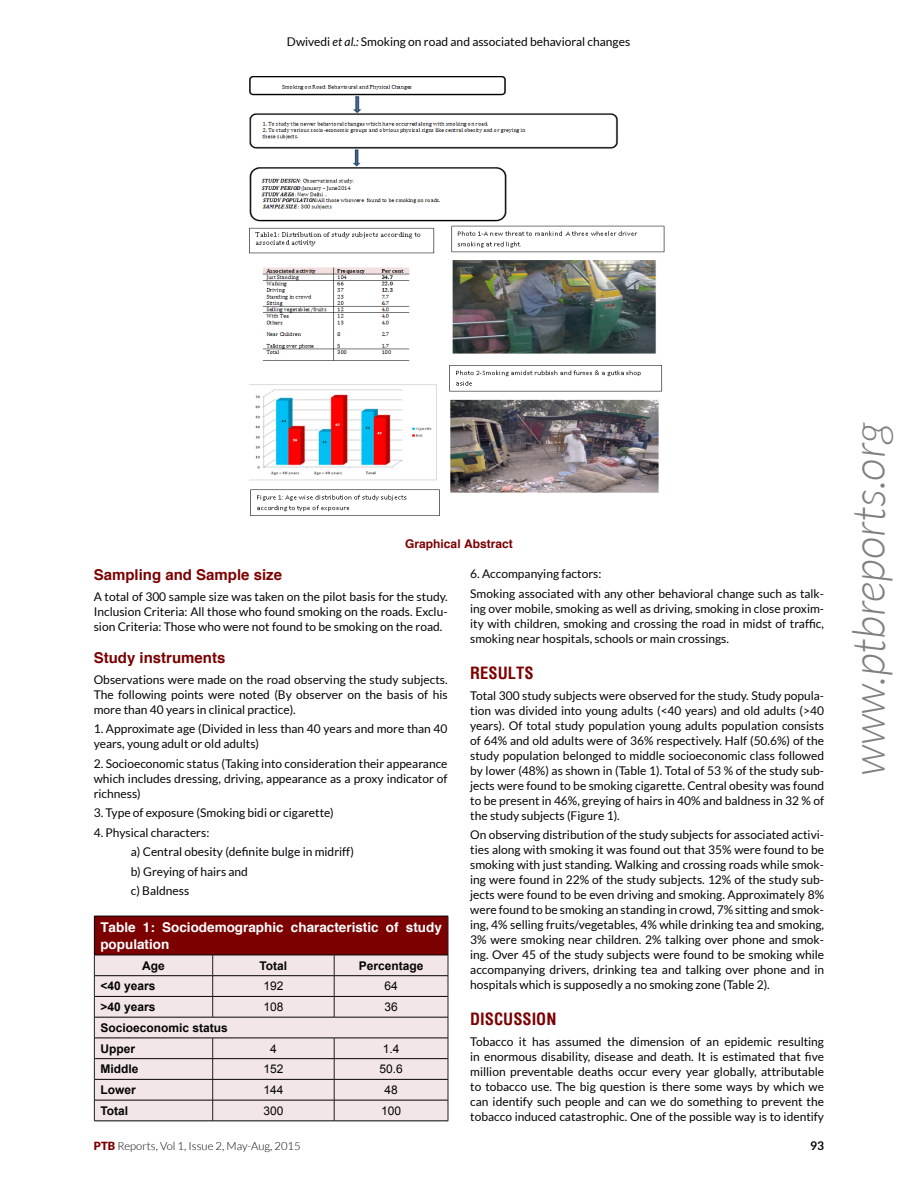
<style>
.page{position:relative;width:918px;height:1188px;background:#fff}
.page>*{position:absolute;margin:0;border:0;box-sizing:border-box;transform-origin:0 0}
.No_Spacing{font:italic 300 45px "Lato";color:#808080}
.t1{font:700 condensed 16.5px "Helvetica";color:#7c0000}
.t2{font:700 15px "Helvetica";color:#7c0000}
.Table_Caption{font:700 13.5px/16.5px "Helvetica";color:#fff}
.Body_Text{font:12px/15px "Lato";color:#050406;text-align:justify}
.TCH{font:700 12px "Arial";color:#050406}
.Tb_Txt{font:12px "Arial";color:#050406}
.Fig_caption{font:700 12px "Helvetica";color:#7c0000}
.t3{font:700 12px "Lato";color:#050406}
.t4{font:300 11.25px "Lato";color:#050406}
.s1{font-style:italic}
.s2{font-weight:900;color:#7c0000}
</style>
<div class="page">
<div style="left:94px;top:916px;width:354px;height:39px;background:#7c0000"></div>
<svg style="left:95px;top:956px;width:353px;height:165px;background:#ebe0e0"></svg>
<hr style="left:94px;top:916px;width:1px;height:39px;background:#050406">
<hr style="left:94px;top:916px;width:119px;height:1px;background:#050406">
<hr style="left:213px;top:916px;width:121px;height:1px;background:#050406">
<hr style="left:334px;top:916px;width:114px;height:1px;background:#050406">
<hr style="left:448px;top:916px;width:1px;height:39px;background:#231f20">
<svg style="left:94px;top:956px;width:1px;height:165px"></svg>
<hr style="left:94px;top:955px;width:119px;height:1px;background:#050406">
<hr style="left:213px;top:955px;width:121px;height:1px;background:#050406">
<hr style="left:334px;top:955px;width:114px;height:1px;background:#050406">
<svg style="left:212px;top:955px;width:1px;height:62px"></svg>
<svg style="left:334px;top:955px;width:1px;height:62px"></svg>
<svg style="left:212px;top:1039px;width:1px;height:82px"></svg>
<svg style="left:334px;top:1039px;width:1px;height:82px"></svg>
<svg style="left:448px;top:955px;width:1px;height:166px"></svg>
<hr style="left:95px;top:975px;width:118px;height:1px;background:#050406">
<hr style="left:213px;top:975px;width:121px;height:1px;background:#050406">
<hr style="left:334px;top:975px;width:114px;height:1px;background:#050406">
<hr style="left:95px;top:996px;width:118px;height:1px;background:#050406">
<hr style="left:213px;top:996px;width:121px;height:1px;background:#050406">
<hr style="left:334px;top:996px;width:114px;height:1px;background:#050406">
<hr style="left:95px;top:1017px;width:118px;height:1px;background:#050406">
<hr style="left:213px;top:1017px;width:121px;height:1px;background:#050406">
<hr style="left:334px;top:1017px;width:114px;height:1px;background:#050406">
<hr style="left:95px;top:1038px;width:118px;height:1px;background:#050406">
<hr style="left:213px;top:1038px;width:121px;height:1px;background:#050406">
<hr style="left:334px;top:1038px;width:114px;height:1px;background:#050406">
<hr style="left:95px;top:1058px;width:118px;height:1px;background:#050406">
<hr style="left:213px;top:1058px;width:121px;height:1px;background:#050406">
<hr style="left:334px;top:1058px;width:114px;height:1px;background:#050406">
<hr style="left:95px;top:1079px;width:118px;height:1px;background:#050406">
<hr style="left:213px;top:1079px;width:121px;height:1px;background:#050406">
<hr style="left:334px;top:1079px;width:114px;height:1px;background:#050406">
<hr style="left:95px;top:1100px;width:118px;height:1px;background:#050406">
<hr style="left:213px;top:1100px;width:121px;height:1px;background:#050406">
<hr style="left:334px;top:1100px;width:114px;height:1px;background:#050406">
<hr style="left:94px;top:1121px;width:119px;height:1px;background:#050406">
<hr style="left:213px;top:1121px;width:121px;height:1px;background:#050406">
<hr style="left:334px;top:1121px;width:114px;height:1px;background:#050406">
<img style="left:249px;top:76px;width:416px;height:440px">
<p class="Body_Text" style="left:287px;top:34px;width:345px">Dwivedi <span class="s1">et al.:</span> Smoking on road and associated behavioral changes</p>
<p class="Fig_caption" style="left:405px;top:537px;width:109px">Graphical Abstract</p>
<h2 class="t2" style="left:94px;top:565px;width:190px">Sampling and Sample size</h2>
<p class="Body_Text" style="left:94px;top:589px;width:355px">A total of 300 sample size was taken on the pilot basis for the study.<br>Inclusion Criteria: All those who found smoking on the roads. Exclu&shy;sion Criteria: Those who were not found to be smoking on the road.</p>
<h2 class="t2" style="left:94px;top:648px;width:133px">Study instruments</h2>
<p class="Body_Text" style="left:94px;top:672px;width:355px">Observations were made on the road observing the study subjects.<br>The following points were noted (By observer on the basis of his more than 40 years in clinical practice).</p>
<p class="Body_Text" style="left:94px;top:721px;width:355px">1. Approximate age (Divided in less than 40 years and more than 40 years, young adult or old adults)</p>
<p class="Body_Text" style="left:94px;top:756px;width:355px">2. Socioeconomic status (Taking into consideration their appearance which includes dressing, driving, appearance as a proxy indicator of richness)</p>
<p class="Body_Text" style="left:94px;top:805px;width:242px">3. Type of exposure (Smoking bidi or cigarette)</p>
<p class="Body_Text" style="left:94px;top:825px;width:117px">4. Physical characters:</p>
<p class="Body_Text" style="left:131px;top:844px;width:225px">a) Central obesity (definite bulge in midriff)</p>
<p class="Body_Text" style="left:131px;top:864px;width:119px">b) Greying of hairs and</p>
<p class="Body_Text" style="left:131px;top:883px;width:60px">c) Baldness</p>
<p class="Table_Caption" style="left:100px;top:919px;width:343px">Table 1: Sociodemographic characteristic of study population</p>
<p class="TCH" style="left:142px;top:957px;width:24px">Age</p>
<p class="TCH" style="left:260px;top:957px;width:29px">Total</p>
<p class="TCH" style="left:359px;top:957px;width:66px">Percentage</p>
<p class="TCH" style="left:100px;top:978px;width:57px">&lt;40 years</p>
<p class="Tb_Txt" style="left:263px;top:978px;width:22px">192</p>
<p class="Tb_Txt" style="left:384px;top:978px;width:15px">64</p>
<p class="TCH" style="left:100px;top:999px;width:57px">&gt;40 years</p>
<p class="Tb_Txt" style="left:263px;top:999px;width:22px">108</p>
<p class="Tb_Txt" style="left:384px;top:999px;width:15px">36</p>
<p class="TCH" style="left:100px;top:1020px;width:129px">Socioeconomic status</p>
<p class="TCH" style="left:100px;top:1040px;width:36px">Upper</p>
<p class="Tb_Txt" style="left:270px;top:1041px;width:8px">4</p>
<p class="Tb_Txt" style="left:383px;top:1041px;width:18px">1.4</p>
<p class="TCH" style="left:100px;top:1061px;width:40px">Middle</p>
<p class="Tb_Txt" style="left:263px;top:1061px;width:22px">152</p>
<p class="Tb_Txt" style="left:379px;top:1061px;width:25px">50.6</p>
<p class="TCH" style="left:100px;top:1082px;width:37px">Lower</p>
<p class="Tb_Txt" style="left:263px;top:1082px;width:22px">144</p>
<p class="Tb_Txt" style="left:384px;top:1082px;width:15px">48</p>
<p class="TCH" style="left:100px;top:1103px;width:29px">Total</p>
<p class="Tb_Txt" style="left:263px;top:1103px;width:22px">300</p>
<p class="Tb_Txt" style="left:381px;top:1103px;width:22px">100</p>
<p class="Body_Text" style="left:470px;top:566px;width:133px">6. Accompanying factors:</p>
<p class="Body_Text" style="left:470px;top:586px;width:355px">Smoking associated with any other behavioral change such as talk&shy;ing over mobile, smoking as well as driving, smoking in close proxim&shy;ity with children, smoking and crossing the road in midst of traffic, smoking near hospitals, schools or main crossings.</p>
<h1 class="t1" style="left:470px;top:662px;width:65px">RESULTS</h1>
<p class="Body_Text" style="left:470px;top:688px;width:355px">Total 300 study subjects were observed for the study. Study popula&shy;tion was divided into young adults (&lt;40 years) and old adults (&gt;40 years). Of total study population young adults population consists of 64% and old adults were of 36% respectively. Half (50.6%) of the study population belonged to middle socioeconomic class followed by lower (48%) as shown in (Table 1). Total of 53 % of the study sub&shy;jects were found to be smoking cigarette. Central obesity was found to be present in 46%, greying of hairs in 40% and baldness in 32 % of the study subjects (Figure 1).</p>
<p class="Body_Text" style="left:470px;top:827px;width:355px">On observing distribution of the study subjects for associated activi&shy;ties along with smoking it was found out that 35% were found to be smoking with just standing. Walking and crossing roads while smok&shy;ing were found in 22% of the study subjects. 12% of the study sub&shy;jects were found to be even driving and smoking. Approximately 8% were found to be smoking an standing in crowd, 7% sitting and smok&shy;ing, 4% selling fruits/vegetables, 4% while drinking tea and smoking, 3% were smoking near children. 2% talking over phone and smok&shy;ing. Over 45 of the study subjects were found to be smoking while accompanying drivers, drinking tea and talking over phone and in hospitals which is supposedly a no smoking zone (Table 2).</p>
<h1 class="t1" style="left:470px;top:1008px;width:88px">DISCUSSION</h1>
<p class="Body_Text" style="left:470px;top:1034px;width:355px">Tobacco it has assumed the dimension of an epidemic resulting in enormous disability, disease and death. It is estimated that five million preventable deaths occur every year globally, attributable to tobacco use. The big question is there some ways by which we can identify such people and can we do something to prevent the tobacco induced catastrophic. One of the possible way is to identify</p>
<p class="t4" style="left:94px;top:1139px;width:208px"><span class="s2">PTB</span> Reports, Vol 1, Issue 2, May-Aug, 2015</p>
<p class="t3" style="left:810px;top:1138px;width:15px">93</p>
<p class="No_Spacing" style="left:845px;top:776px;width:356px;rotate:-90deg">www.ptbreports.org</p>
</div>
